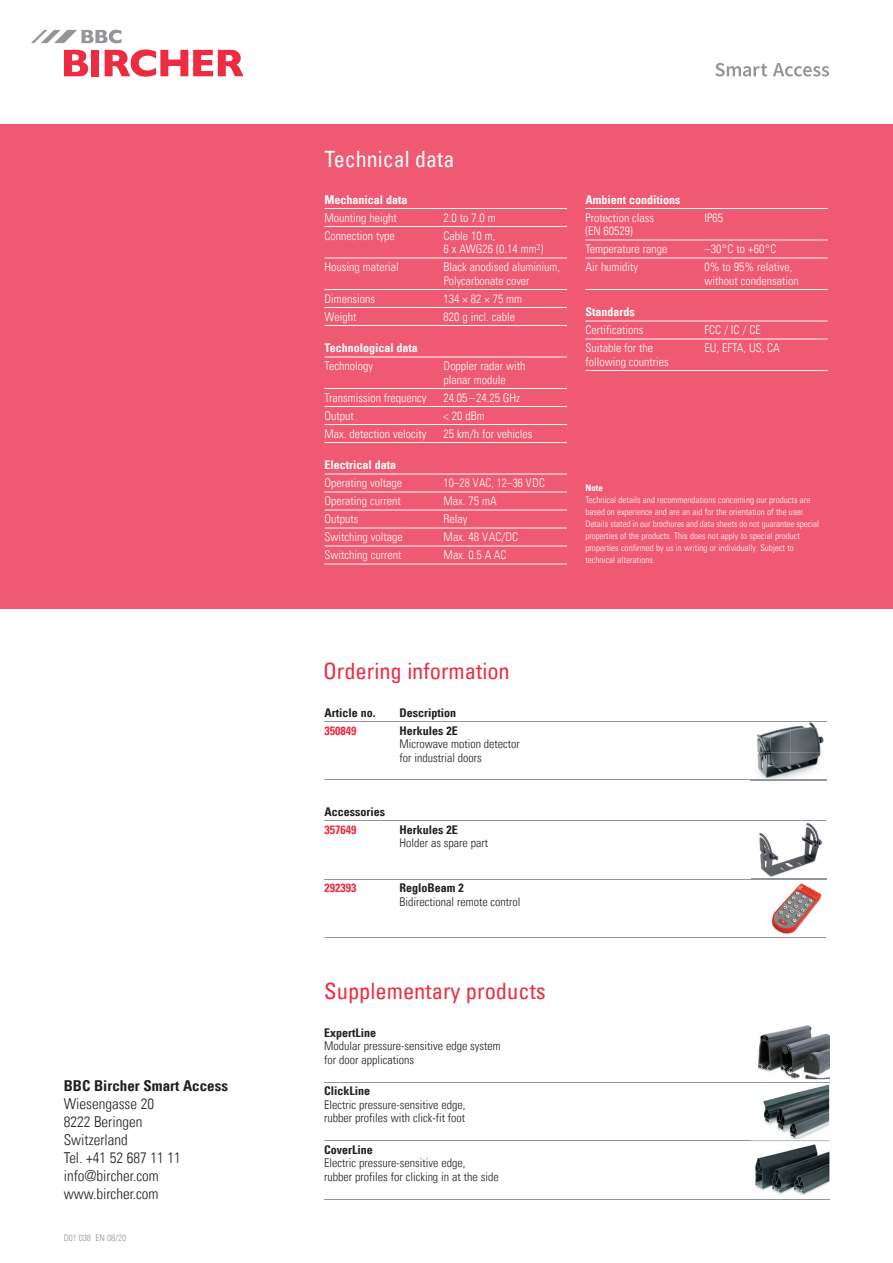
<style>
.page{position:relative;width:893px;height:1263px;background:#fff}
.page>*{position:absolute;margin:0;border:0;box-sizing:border-box;transform-origin:0 0}
.t1{font:condensed 22.5px "Univers Com 57";color:#ed2c42}
.t2{font:condensed 22.5px "Univers Com 57";color:#fff}
.t3{font:15px/18px "Univers Com 47 Light Cond";color:#231f20}
.t4{font:15px "Univers Com 67 Bold Cond";color:#231f20}
.t5{font:12px/13.5px "Univers Com 47 Light Cond";color:#fff}
.t6{font:12px/13.5px "Univers Com 47 Light Cond";color:#231f20}
.t7{font:12px "Univers Com 67 Bold Cond";color:#231f20}
.t8{font:12px "Univers Com 67 Bold Cond";color:#fff}
.t9{font:12px "Univers Com 67 Bold Cond";color:#ed2c42}
.t10{font:12px "Univers Com 47 Light Cond";color:#fff;scale:.96 1}
.t11{font:9px/12px "Univers Com 47 Light Cond";letter-spacing:.005em;color:#fff}
.t12{font:9px "Univers Com 47 Light Cond";color:#939598}
.t13{font:9px "Univers Com 67 Bold Cond";color:#fff}
.s1{color:#fff}
</style>
<div class="page">
<div style="left:0;top:125px;width:893px;height:484px;background:#f05972"></div>
<svg style="left:64px;top:50px;width:24px;height:26px"></svg>
<div style="left:91px;top:50px;width:8px;height:26px;background:#ed2c42"></div>
<svg style="left:105px;top:49px;width:138px;height:28px"></svg>
<svg style="left:31px;top:30px;width:91px;height:13px"></svg>
<svg style="left:715px;top:63px;width:52px;height:14px"></svg>
<svg style="left:773px;top:63px;width:56px;height:14px"></svg>
<hr style="left:325px;top:208px;width:242px;height:1px;background:#fff">
<hr style="left:325px;top:226px;width:242px;height:1px;background:#fff">
<hr style="left:325px;top:258px;width:242px;height:1px;background:#fff">
<hr style="left:325px;top:289px;width:242px;height:1px;background:#fff">
<hr style="left:325px;top:307px;width:242px;height:1px;background:#fff">
<hr style="left:325px;top:325px;width:242px;height:1px;background:#fff">
<hr style="left:325px;top:357px;width:242px;height:1px;background:#fff">
<hr style="left:325px;top:388px;width:242px;height:1px;background:#fff">
<hr style="left:325px;top:406px;width:242px;height:1px;background:#fff">
<hr style="left:325px;top:424px;width:242px;height:1px;background:#fff">
<hr style="left:325px;top:442px;width:242px;height:1px;background:#fff">
<hr style="left:325px;top:474px;width:242px;height:1px;background:#fff">
<hr style="left:325px;top:492px;width:242px;height:1px;background:#fff">
<hr style="left:325px;top:510px;width:242px;height:1px;background:#fff">
<hr style="left:325px;top:528px;width:242px;height:1px;background:#fff">
<hr style="left:325px;top:546px;width:242px;height:1px;background:#fff">
<hr style="left:325px;top:564px;width:242px;height:1px;background:#fff">
<hr style="left:585px;top:208px;width:243px;height:1px;background:#fff">
<hr style="left:585px;top:240px;width:243px;height:1px;background:#fff">
<hr style="left:585px;top:258px;width:243px;height:1px;background:#fff">
<hr style="left:585px;top:289px;width:243px;height:1px;background:#fff">
<hr style="left:585px;top:321px;width:243px;height:1px;background:#fff">
<hr style="left:585px;top:339px;width:243px;height:1px;background:#fff">
<hr style="left:585px;top:370px;width:243px;height:1px;background:#fff">
<hr style="left:324px;top:721px;width:502px;height:1px;background:#939598">
<hr style="left:324px;top:780px;width:502px;height:1px;background:#939598">
<hr style="left:324px;top:820px;width:502px;height:1px;background:#939598">
<hr style="left:324px;top:879px;width:502px;height:1px;background:#939598">
<hr style="left:324px;top:937px;width:502px;height:1px;background:#939598">
<hr style="left:324px;top:1082px;width:505px;height:1px;background:#939598">
<hr style="left:324px;top:1140px;width:505px;height:1px;background:#939598">
<hr style="left:324px;top:1199px;width:505px;height:1px;background:#939598">
<img style="left:750px;top:721px;width:77px;height:60px">
<img style="left:750px;top:721px;width:76px;height:1px">
<img style="left:750px;top:780px;width:76px;height:1px">
<img style="left:772px;top:883px;width:50px;height:52px">
<img style="left:752px;top:822px;width:74px;height:57px">
<img style="left:763px;top:1084px;width:66px;height:55px">
<img style="left:755px;top:1139px;width:74px;height:56px">
<img style="left:758px;top:1140px;width:71px;height:1px">
<img style="left:758px;top:1025px;width:71px;height:28px">
<img style="left:758px;top:1053px;width:30px;height:23px">
<img style="left:788px;top:1053px;width:41px;height:26px">
<img style="left:809px;top:1079px;width:19px;height:1px">
<p class="t4" style="left:64px;top:1076px;width:166px">BBC Bircher Smart Access</p>
<p class="t3" style="left:64px;top:1095px;width:119px">Wiesengasse 20<br>8222 Beringen<br>Switzerland<br>Tel. +41 52 687 11 11 info@bircher.com www.bircher.com</p>
<p class="t12" style="left:64px;top:1232px;width:64px">D01 038 EN 08/20</p>
<h1 class="t2" style="left:325px;top:145px;width:131px">Technical data</h1>
<p class="t8" style="left:325px;top:192px;width:84px">Mechanical data</p>
<p class="t5" style="left:325px;top:211px;width:74px">Mounting height</p>
<p class="t5" style="left:444px;top:211px;width:54px">2.0 to 7.0 m</p>
<p class="t5" style="left:325px;top:229px;width:72px">Connection type</p>
<p class="t5" style="left:444px;top:229px;width:101px">Cable 10 m,<br>6 x AWG26 (0.14 mm<sup>2</sup>)</p>
<p class="t5" style="left:325px;top:260px;width:76px">Housing material</p>
<p class="t5" style="left:444px;top:260px;width:118px">Black anodised aluminium,<br>Polycarbonate cover</p>
<p class="t5" style="left:325px;top:292px;width:52px">Dimensions</p>
<p class="t5" style="left:444px;top:292px;width:80px">134 × 82 × 75 mm</p>
<p class="t5" style="left:325px;top:310px;width:33px">Weight</p>
<p class="t5" style="left:444px;top:310px;width:73px">820 g incl. cable</p>
<p class="t8" style="left:325px;top:340px;width:95px">Technological data</p>
<p class="t5" style="left:325px;top:359px;width:50px">Technology</p>
<p class="t5" style="left:444px;top:359px;width:83px">Doppler radar with planar module</p>
<p class="t5" style="left:325px;top:391px;width:103px">Transmission frequency</p>
<p class="t5" style="left:444px;top:391px;width:78px">24.05 –24.25 GHz</p>
<p class="t5" style="left:325px;top:409px;width:31px">Output</p>
<p class="t5" style="left:444px;top:409px;width:43px">&lt; 20 dBm</p>
<p class="t5" style="left:325px;top:427px;width:103px">Max. detection velocity</p>
<p class="t5" style="left:444px;top:427px;width:90px">25 km/h for vehicles</p>
<p class="t8" style="left:325px;top:457px;width:73px">Electrical data</p>
<p class="t5" style="left:325px;top:476px;width:79px">Operating voltage</p>
<p class="t10" style="left:444px;top:476px;width:107px">10–28 VAC, 12–36 VDC</p>
<p class="t5" style="left:325px;top:494px;width:78px">Operating current</p>
<p class="t5" style="left:444px;top:494px;width:55px">Max. 75 mA</p>
<p class="t5" style="left:325px;top:512px;width:35px">Outputs</p>
<p class="t5" style="left:444px;top:512px;width:25px">Relay</p>
<p class="t5" style="left:325px;top:530px;width:80px">Switching voltage</p>
<p class="t5" style="left:444px;top:530px;width:76px">Max. 48 VAC/DC</p>
<p class="t5" style="left:325px;top:548px;width:78px">Switching current</p>
<p class="t5" style="left:444px;top:548px;width:64px">Max. 0.5 A AC</p>
<p class="t8" style="left:585px;top:192px;width:96px">Ambient conditions</p>
<p class="t5" style="left:585px;top:211px;width:70px">Protection class</p>
<p class="t5" style="left:704px;top:211px;width:20px">IP65</p>
<p class="t5" style="left:585px;top:222px;width:83px;line-height:18px">(EN 60529)<br>Temperature range</p>
<p class="t5" style="left:704px;top:242px;width:74px">–30°C to +60°C</p>
<p class="t5" style="left:585px;top:260px;width:54px">Air humidity</p>
<p class="t5" style="left:704px;top:260px;width:96px">0% to 95% relative, without condensation</p>
<p class="t8" style="left:585px;top:304px;width:51px">Standards</p>
<p class="t5" style="left:585px;top:323px;width:59px">Certifications</p>
<p class="t5" style="left:704px;top:323px;width:58px">FCC / IC / CE</p>
<p class="t5" style="left:585px;top:341px;width:69px">Suitable for the</p>
<p class="t5" style="left:704px;top:341px;width:77px">EU, EFTA, US, CA</p>
<p class="t5" style="left:585px;top:355px;width:85px">following countries</p>
<p class="t13" style="left:585px;top:482px;width:19px">Note</p>
<p class="t11" style="left:585px;top:494px;width:235px">Technical details and recommendations concerning our products are based on experience and are an aid for the orientation of the user.<br>Details stated in our brochures and data sheets do not guarantee special properties of the products. This does not apply to special product properties confirmed by us in writing or individually. Subject to technical alterations.</p>
<h1 class="t1" style="left:323px;top:657px;width:188px">Ordering information</h1>
<p class="t7" style="left:324px;top:705px;width:52px">Article no.</p>
<p class="t7" style="left:399px;top:705px;width:124px">Description <span class="s1">Dimensions</span></p>
<p class="t9" style="left:324px;top:723px;width:33px">350849</p>
<p class="t7" style="left:399px;top:723px;width:60px">Herkules 2E</p>
<p class="t6" style="left:399px;top:737px;width:122px">Microwave motion detector for industrial doors</p>
<p class="t7" style="left:324px;top:804px;width:62px">Accessories</p>
<p class="t9" style="left:324px;top:822px;width:33px">357649</p>
<p class="t7" style="left:399px;top:822px;width:60px">Herkules 2E</p>
<p class="t6" style="left:399px;top:836px;width:90px">Holder as spare part</p>
<p class="t9" style="left:324px;top:880px;width:33px">292393</p>
<p class="t7" style="left:399px;top:880px;width:66px">RegloBeam 2</p>
<p class="t6" style="left:399px;top:895px;width:123px">Bidirectional remote control</p>
<h1 class="t1" style="left:324px;top:976px;width:223px">Supplementary products</h1>
<p class="t7" style="left:324px;top:1025px;width:53px">ExpertLine</p>
<p class="t6" style="left:324px;top:1039px;width:178px">Modular pressure-sensitive edge system for door applications</p>
<p class="t7" style="left:324px;top:1084px;width:48px">ClickLine</p>
<p class="t6" style="left:324px;top:1098px;width:143px">Electric pressure-sensitive edge, rubber profiles with click-fit foot</p>
<p class="t7" style="left:324px;top:1142px;width:50px">CoverLine</p>
<p class="t6" style="left:324px;top:1156px;width:176px">Electric pressure-sensitive edge,<br>rubber profiles for clicking in at the side</p>
</div>
